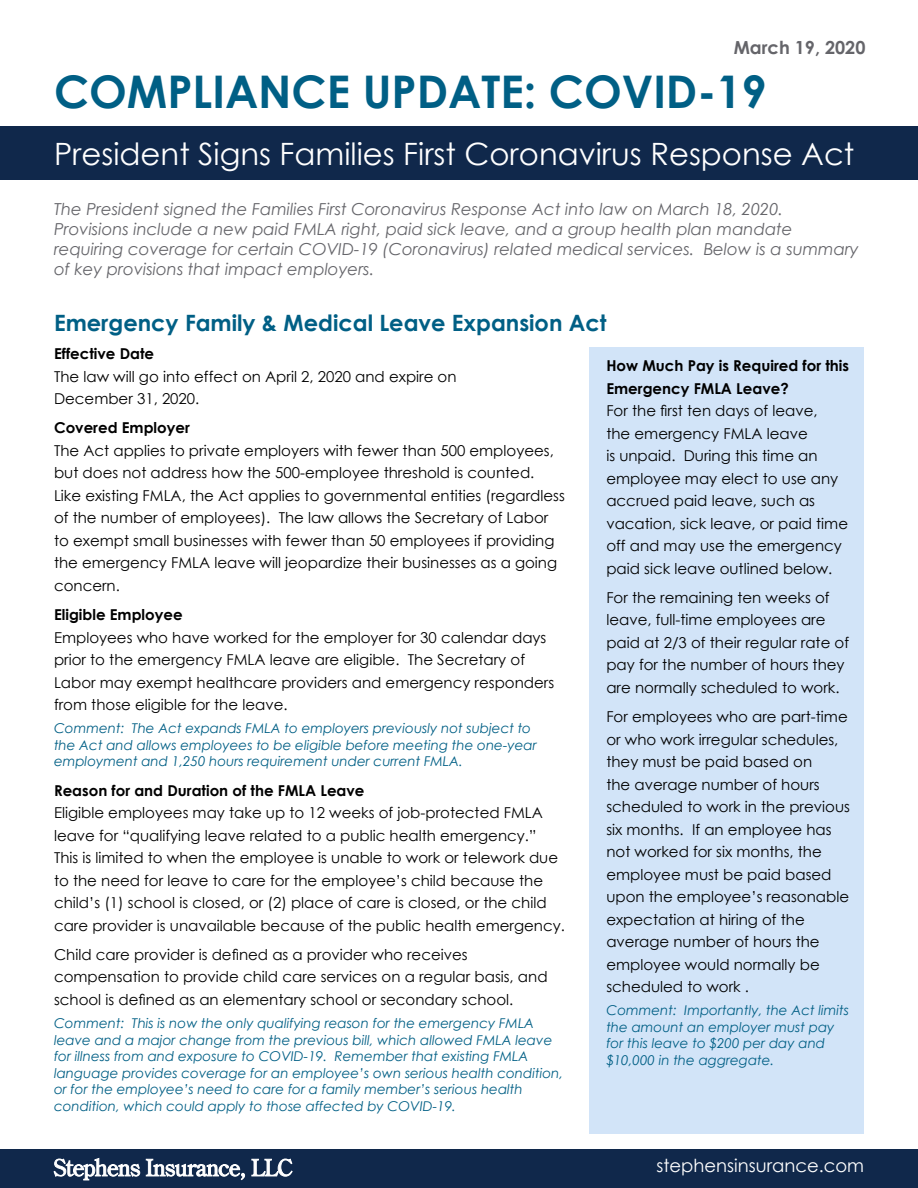
<style>
.page{position:relative;width:918px;height:1188px;background:#fff}
.page>*{position:absolute;margin:0;border:0;box-sizing:border-box;transform-origin:0 0}
.t1{font:700 45px "Century Gothic";color:#005f85}
.t2{font:30.75px "Century Gothic";color:#fff}
.t3{font:700 22.5px "Century Gothic";color:#005f85}
.t4{font:18px "Century Gothic";color:#fff}
.t5{font:700 18px "Century Gothic";color:#65656a}
.t6{font:italic 16.5px/19.8px "Century Gothic";color:#65656a}
.t7{font:15px/22.5px "Century Gothic";color:#000}
.t8{font:700 15px/22.5px "Century Gothic";color:#000}
.t9{font:italic 13.5px/16.5px "Century Gothic";color:#005f85}
</style>
<div class="page">
<div style="left:590px;top:348px;width:274px;height:786px;background:#d2e4f8"></div>
<div style="left:0;top:1149px;width:918px;height:39px;background:#10284b"></div>
<svg style="left:54px;top:1158px;width:86px;height:22px"></svg>
<svg style="left:146px;top:1159px;width:99px;height:21px"></svg>
<svg style="left:252px;top:1159px;width:40px;height:17px"></svg>
<div style="left:0;top:126px;width:918px;height:54px;background:#10284b"></div>
<p class="t5" style="left:734px;top:34px;width:133px">March 19, 2020</p>
<h1 class="t1" style="left:54px;top:57px;width:714px">COMPLIANCE UPDATE: COVID-19</h1>
<h2 class="t2" style="left:54px;top:132px;width:802px">President Signs Families First Coronavirus Response Act</h2>
<p class="t6" style="left:54px;top:199px;width:806px">The President signed the Families First Coronavirus Response Act into law on March 18, 2020.<br>Provisions include a new paid FMLA right, paid sick leave, and a group health plan mandate requiring coverage for certain COVID-19 (Coronavirus) related medical services. Below is a summary of key provisions that impact employers.</p>
<h3 class="t3" style="left:54px;top:305px;width:554px">Emergency Family &amp; Medical Leave Expansion Act</h3>
<p class="t8" style="left:54px;top:342px;width:102px">Effective Date</p>
<p class="t7" style="left:54px;top:365px;width:404px">The law will go into effect on April 2, 2020 and expire on<br>December 31, 2020.</p>
<p class="t8" style="left:54px;top:416px;width:137px">Covered Employer</p>
<p class="t7" style="left:54px;top:439px;width:512px">The Act applies to private employers with fewer than 500 employees, but does not address how the 500-employee threshold is counted.<br>Like existing FMLA, the Act applies to governmental entities (regardless of the number of employees). The law allows the Secretary of Labor to exempt small businesses with fewer than 50 employees if providing the emergency FMLA leave will jeopardize their businesses as a going concern.</p>
<p class="t8" style="left:54px;top:603px;width:130px">Eligible Employee</p>
<p class="t7" style="left:54px;top:626px;width:502px">Employees who have worked for the employer for 30 calendar days prior to the emergency FMLA leave are eligible. The Secretary of Labor may exempt healthcare providers and emergency responders from those eligible for the leave.</p>
<p class="t9" style="left:54px;top:720px;width:484px">Comment: The Act expands FMLA to employers previously not subject to the Act and allows employees to be eligible before meeting the one-year employment and 1,250 hours requirement under current FMLA.</p>
<p class="t8" style="left:54px;top:778px;width:312px">Reason for and Duration of the FMLA Leave</p>
<p class="t7" style="left:54px;top:801px;width:512px">Eligible employees may take up to 12 weeks of job-protected FMLA leave for “qualifying leave related to a public health emergency.”<br>This is limited to when the employee is unable to work or telework due to the need for leave to care for the employee’s child because the child’s (1) school is closed, or (2) place of care is closed, or the child care provider is unavailable because of the public health emergency.</p>
<p class="t7" style="left:54px;top:943px;width:495px">Child care provider is defined as a provider who receives compensation to provide child care services on a regular basis, and school is defined as an elementary school or secondary school.</p>
<p class="t9" style="left:54px;top:1015px;width:511px">Comment: This is now the only qualifying reason for the emergency FMLA leave and a major change from the previous bill, which allowed FMLA leave for illness from and exposure to COVID-19. Remember that existing FMLA language provides coverage for an employee’s own serious health condition, or for the employee’s need to care for a family member’s serious health condition, which could apply to those affected by COVID-19.</p>
<p class="t8" style="left:606px;top:354px;width:244px">How Much Pay is Required for this<br>Emergency FMLA Leave?</p>
<p class="t7" style="left:606px;top:399px;width:243px">For the first ten days of leave,<br>the emergency FMLA leave<br>is unpaid. During this time an employee may elect to use any accrued paid leave, such as vacation, sick leave, or paid time off and may use the emergency paid sick leave outlined below.</p>
<p class="t7" style="left:606px;top:586px;width:244px">For the remaining ten weeks of leave, full-time employees are paid at 2/3 of their regular rate of pay for the number of hours they are normally scheduled to work.</p>
<p class="t7" style="left:606px;top:705px;width:245px">For employees who are part-time or who work irregular schedules, they must be paid based on<br>the average number of hours scheduled to work in the previous six months. If an employee has not worked for six months, the employee must be paid based upon the employee’s reasonable expectation at hiring of the average number of hours the employee would normally be scheduled to work .</p>
<p class="t9" style="left:606px;top:1002px;width:244px">Comment: Importantly, the Act limits the amount an employer must pay for this leave to $200 per day and $10,000 in the aggregate.</p>
<p class="t4" style="left:656px;top:1153px;width:209px">stephensinsurance.com</p>
</div>
